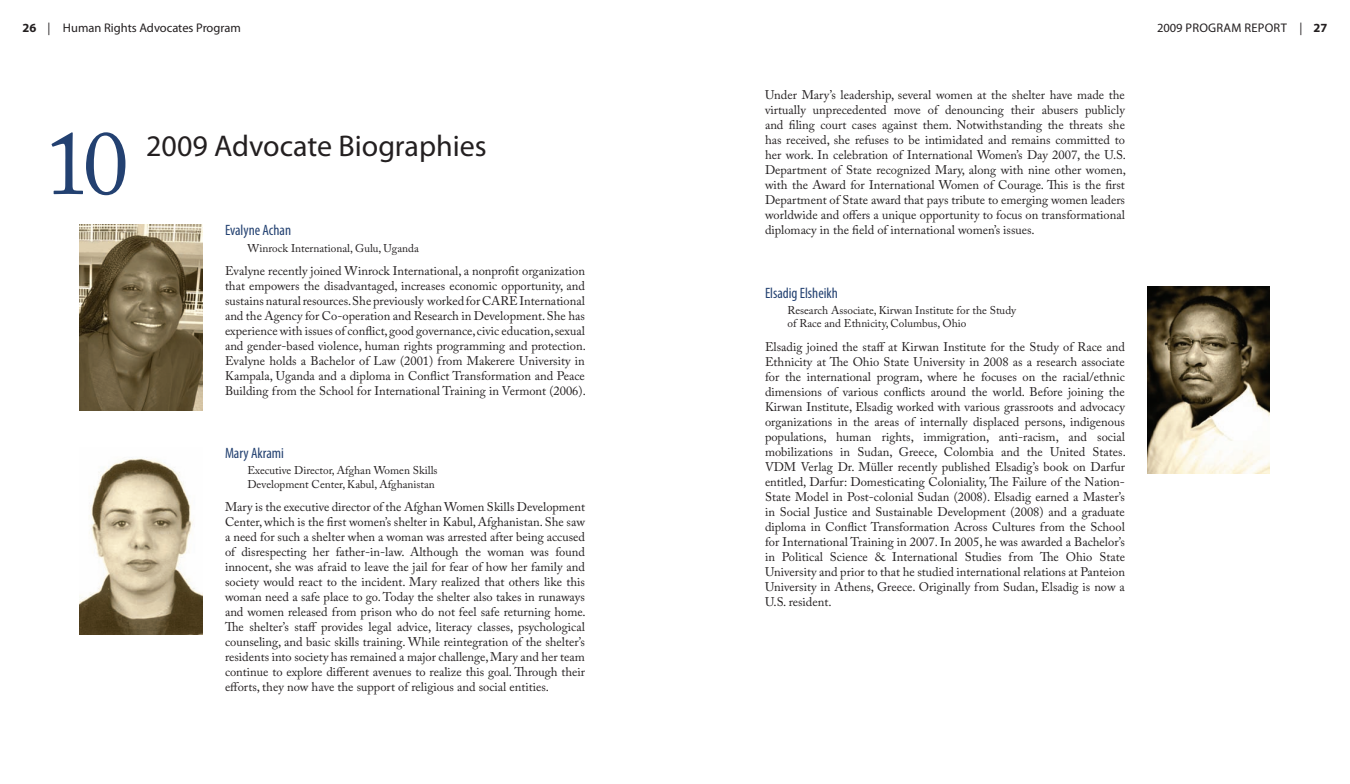
<style>
.page{position:relative;width:1350px;height:784px;background:#fff}
.page>*{position:absolute;margin:0;border:0;box-sizing:border-box;transform-origin:0 0}
.t1{font:90px "Adobe Caslon Pro";color:#234171}
.t2{font:30px "Myriad Pro";color:#231f20}
.t3{font:condensed 15px "Myriad Pro";color:#234171}
.t4{font:12.5px/15px "Adobe Caslon Pro";color:#231f20;text-align:justify}
.t5{font:12.5px "Myriad Pro";color:#231f20}
.t6{font:12.5px "Myriad Pro";letter-spacing:.02em;color:#231f20}
.t7{font:700 12.5px "Myriad Pro";color:#231f20}
.t8{font:11.25px/13.5px "Adobe Caslon Pro";color:#231f20}
.s1{font-weight:700}
.s2{font-weight:400}
</style>
<div class="page">
<img style="left:80px;top:224px;width:122px;height:186px">
<img style="left:80px;top:458px;width:122px;height:175px">
<img style="left:1148px;top:286px;width:122px;height:187px">
<p class="t5" style="left:22px;top:20px;width:220px"><span class="s1">26</span> | Human Rights Advocates Program</p>
<p class="t6" style="left:1157px;top:20px;width:122px">2009 program report</p>
<p class="t7" style="left:1300px;top:20px;width:29px"><span class="s2">|</span> 27</p>
<h1 class="t1" style="left:45px;top:110px;width:85px">10</h1>
<h2 class="t2" style="left:146px;top:128px;width:342px">2009 Advocate Biographies</h2>
<p class="t3" style="left:225px;top:221px;width:68px">Evalyne Achan</p>
<p class="t8" style="left:248px;top:241px;width:173px">Winrock International, Gulu, Uganda</p>
<p class="t4" style="left:225px;top:263px;width:362px">Evalyne recently joined Winrock International, a nonprofit organization that empowers the disadvantaged, increases economic opportunity, and sustains natural resources. She previously worked for CARE International and the Agency for Co-operation and Research in Development. She has experience with issues of conflict, good governance, civic education, sexual and gender-based violence, human rights programming and protection.<br>Evalyne holds a Bachelor of Law (2001) from Makerere University in Kampala, Uganda and a diploma in Conflict Transformation and Peace Building from the School for International Training in Vermont (2006).</p>
<p class="t3" style="left:225px;top:443px;width:60px">Mary Akrami</p>
<p class="t8" style="left:248px;top:463px;width:192px">Executive Director, Afghan Women Skills<br>Development Center, Kabul, Afghanistan</p>
<p class="t4" style="left:225px;top:499px;width:362px">Mary is the executive director of the Afghan Women Skills Development Center, which is the first women’s shelter in Kabul, Afghanistan. She saw a need for such a shelter when a woman was arrested after being accused of disrespecting her father-in-law. Although the woman was found innocent, she was afraid to leave the jail for fear of how her family and society would react to the incident. Mary realized that others like this woman need a safe place to go. Today the shelter also takes in runaways and women released from prison who do not feel safe returning home.<br>The shelter’s staff provides legal advice, literacy classes, psychological counseling, and basic skills training. While reintegration of the shelter’s residents into society has remained a major challenge, Mary and her team continue to explore different avenues to realize this goal. Through their efforts, they now have the support of religious and social entities.</p>
<p class="t4" style="left:765px;top:87px;width:362px">Under Mary’s leadership, several women at the shelter have made the virtually unprecedented move of denouncing their abusers publicly and filing court cases against them. Notwithstanding the threats she has received, she refuses to be intimidated and remains committed to her work. In celebration of International Women’s Day 2007, the U.S.<br>Department of State recognized Mary, along with nine other women, with the Award for International Women of Courage. This is the first Department of State award that pays tribute to emerging women leaders worldwide and offers a unique opportunity to focus on transformational diplomacy in the field of international women’s issues.</p>
<p class="t3" style="left:765px;top:283px;width:74px">Elsadig Elsheikh</p>
<p class="t8" style="left:788px;top:303px;width:230px">Research Associate, Kirwan Institute for the Study of Race and Ethnicity, Columbus, Ohio</p>
<p class="t4" style="left:765px;top:338px;width:362px">Elsadig joined the staff at Kirwan Institute for the Study of Race and Ethnicity at The Ohio State University in 2008 as a research associate for the international program, where he focuses on the racial/ethnic dimensions of various conflicts around the world. Before joining the Kirwan Institute, Elsadig worked with various grassroots and advocacy organizations in the areas of internally displaced persons, indigenous populations, human rights, immigration, anti-racism, and social mobilizations in Sudan, Greece, Colombia and the United States.<br>VDM Verlag Dr. Müller recently published Elsadig’s book on Darfur entitled, Darfur: Domesticating Coloniality, The Failure of the Nation-State Model in Post-colonial Sudan (2008). Elsadig earned a Master’s in Social Justice and Sustainable Development (2008) and a graduate diploma in Conflict Transformation Across Cultures from the School for International Training in 2007. In 2005, he was awarded a Bachelor’s in Political Science &amp; International Studies from The Ohio State University and prior to that he studied international relations at Panteion University in Athens, Greece. Originally from Sudan, Elsadig is now a U.S. resident.</p>
</div>
